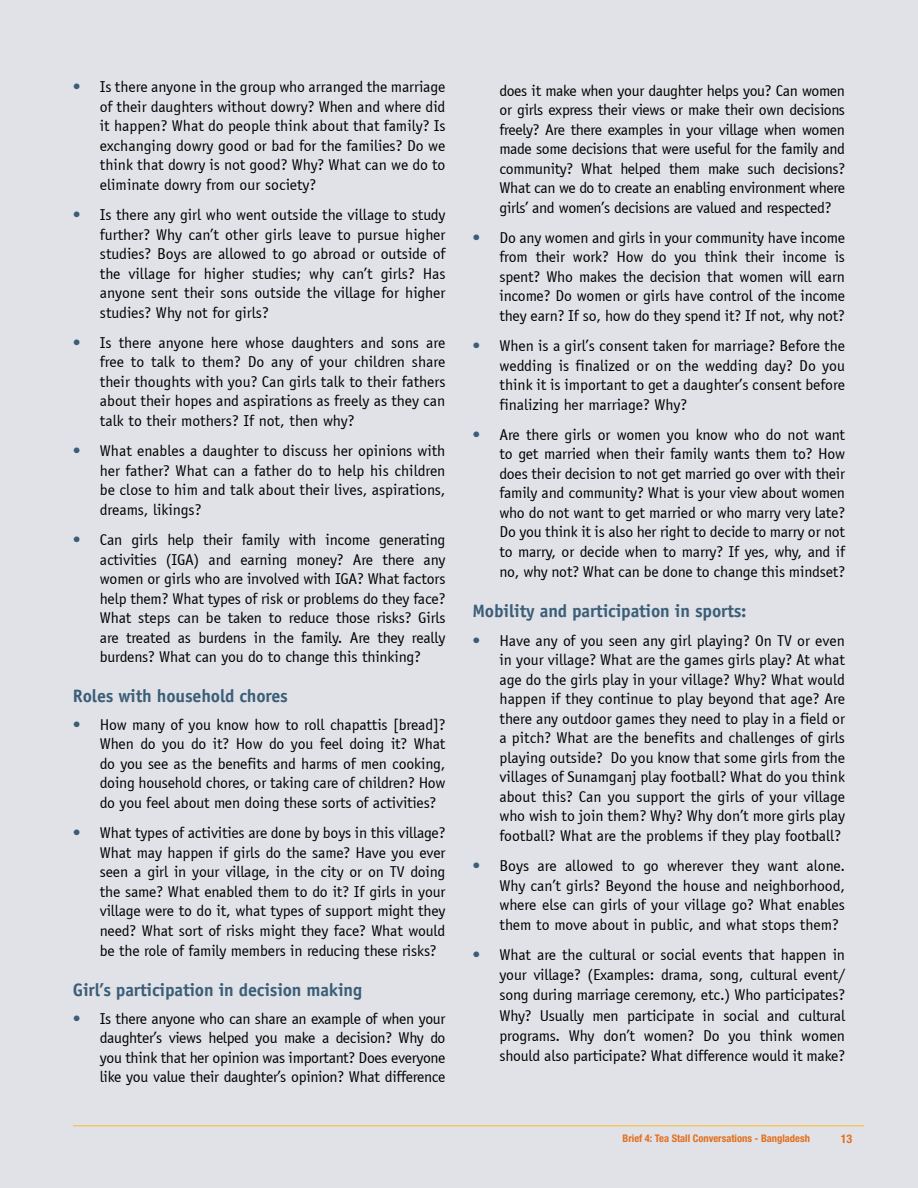
<style>
.page{position:relative;width:918px;height:1188px;background:#e1e2e7}
.page>*{position:absolute;margin:0;border:0;box-sizing:border-box;transform-origin:0 0}
.t1{font:700 18px "Officina Sans Std";letter-spacing:-.01em;color:#3a5e77}
.t2{font:15.75px/19.5px "Officina Sans";letter-spacing:-.01em;color:#000;text-align:justify}
.t3{font:700 condensed 12px "Helvetica Neue LT Std";color:#e36f1e}
.t4{font:700 condensed 10.5px "Helvetica Neue LT Std";color:#e36f1e}
.s1{font-family:"Officina Sans Std";font-weight:700;color:#3a5e77}
</style>
<div class="page">
<hr style="left:73px;top:1125px;width:791px;height:1px;background:#fdb924">
<p class="t2" style="left:100px;top:77px;width:347px;text-indent:-27px"><span class="s1">•</span> Is there anyone in the group who arranged the marriage of their daughters without dowry? When and where did it happen? What do people think about that family? Is exchanging dowry good or bad for the families? Do we think that dowry is not good? Why? What can we do to eliminate dowry from our society?</p>
<p class="t2" style="left:100px;top:205px;width:347px;text-indent:-27px"><span class="s1">•</span> Is there any girl who went outside the village to study further? Why can’t other girls leave to pursue higher studies? Boys are allowed to go abroad or outside of the village for higher studies; why can’t girls? Has anyone sent their sons outside the village for higher studies? Why not for girls?</p>
<p class="t2" style="left:100px;top:333px;width:347px;text-indent:-27px"><span class="s1">•</span> Is there anyone here whose daughters and sons are free to talk to them? Do any of your children share their thoughts with you? Can girls talk to their fathers about their hopes and aspirations as freely as they can talk to their mothers? If not, then why?</p>
<p class="t2" style="left:100px;top:441px;width:347px;text-indent:-27px"><span class="s1">•</span> What enables a daughter to discuss her opinions with her father? What can a father do to help his children be close to him and talk about their lives, aspirations, dreams, likings?</p>
<p class="t2" style="left:100px;top:530px;width:347px;text-indent:-27px"><span class="s1">•</span> Can girls help their family with income generating activities (IGA) and earning money? Are there any women or girls who are involved with IGA? What factors help them? What types of risk or problems do they face?<br>What steps can be taken to reduce those risks? Girls are treated as burdens in the family. Are they really burdens? What can you do to change this thinking?</p>
<p class="t1" style="left:73px;top:684px;width:217px">Roles with household chores</p>
<p class="t2" style="left:100px;top:715px;width:347px;text-indent:-27px"><span class="s1">•</span> How many of you know how to roll chapattis [bread]?<br>When do you do it? How do you feel doing it? What do you see as the benefits and harms of men cooking, doing household chores, or taking care of children? How do you feel about men doing these sorts of activities?</p>
<p class="t2" style="left:100px;top:823px;width:347px;text-indent:-27px"><span class="s1">•</span> What types of activities are done by boys in this village?<br>What may happen if girls do the same? Have you ever seen a girl in your village, in the city or on TV doing the same? What enabled them to do it? If girls in your village were to do it, what types of support might they need? What sort of risks might they face? What would be the role of family members in reducing these risks?</p>
<p class="t1" style="left:73px;top:978px;width:291px">Girl’s participation in decision making</p>
<p class="t2" style="left:100px;top:1009px;width:347px;text-indent:-27px"><span class="s1">•</span> Is there anyone who can share an example of when your daughter’s views helped you make a decision? Why do you think that her opinion was important? Does everyone like you value their daughter’s opinion? What difference</p>
<p class="t2" style="left:499px;top:80px;width:347px">does it make when your daughter helps you? Can women or girls express their views or make their own decisions freely? Are there examples in your village when women made some decisions that were useful for the family and community? What helped them make such decisions?<br>What can we do to create an enabling environment where girls’ and women’s decisions are valued and respected?</p>
<p class="t2" style="left:499px;top:228px;width:347px;text-indent:-27px"><span class="s1">•</span> Do any women and girls in your community have income from their work? How do you think their income is spent? Who makes the decision that women will earn income? Do women or girls have control of the income they earn? If so, how do they spend it? If not, why not?</p>
<p class="t2" style="left:499px;top:336px;width:347px;text-indent:-27px"><span class="s1">•</span> When is a girl’s consent taken for marriage? Before the wedding is finalized or on the wedding day? Do you think it is important to get a daughter’s consent before finalizing her marriage? Why?</p>
<p class="t2" style="left:499px;top:425px;width:347px;text-indent:-27px"><span class="s1">•</span> Are there girls or women you know who do not want to get married when their family wants them to? How does their decision to not get married go over with their family and community? What is your view about women who do not want to get married or who marry very late?<br>Do you think it is also her right to decide to marry or not to marry, or decide when to marry? If yes, why, and if no, why not? What can be done to change this mindset?</p>
<p class="t1" style="left:472px;top:600px;width:276px">Mobility and participation in sports:</p>
<p class="t2" style="left:499px;top:631px;width:347px;text-indent:-27px"><span class="s1">•</span> Have any of you seen any girl playing? On TV or even in your village? What are the games girls play? At what age do the girls play in your village? Why? What would happen if they continue to play beyond that age? Are there any outdoor games they need to play in a field or a pitch? What are the benefits and challenges of girls playing outside? Do you know that some girls from the villages of Sunamganj play football? What do you think about this? Can you support the girls of your village who wish to join them? Why? Why don’t more girls play football? What are the problems if they play football?</p>
<p class="t2" style="left:499px;top:856px;width:347px;text-indent:-27px"><span class="s1">•</span> Boys are allowed to go wherever they want alone.<br>Why can’t girls? Beyond the house and neighborhood, where else can girls of your village go? What enables them to move about in public, and what stops them?</p>
<p class="t2" style="left:499px;top:944px;width:347px;line-height:20.2px;text-indent:-27px"><span class="s1">•</span> What are the cultural or social events that happen in your village? (Examples: drama, song, cultural event/ song during marriage ceremony, etc.) Who participates?<br>Why? Usually men participate in social and cultural programs. Why don’t women? Do you think women should also participate? What difference would it make?</p>
<p class="t4" style="left:623px;top:1132px;width:189px">Brief 4: Tea Stall Conversations - Bangladesh</p>
<p class="t3" style="left:841px;top:1132px;width:13px">13</p>
</div>
